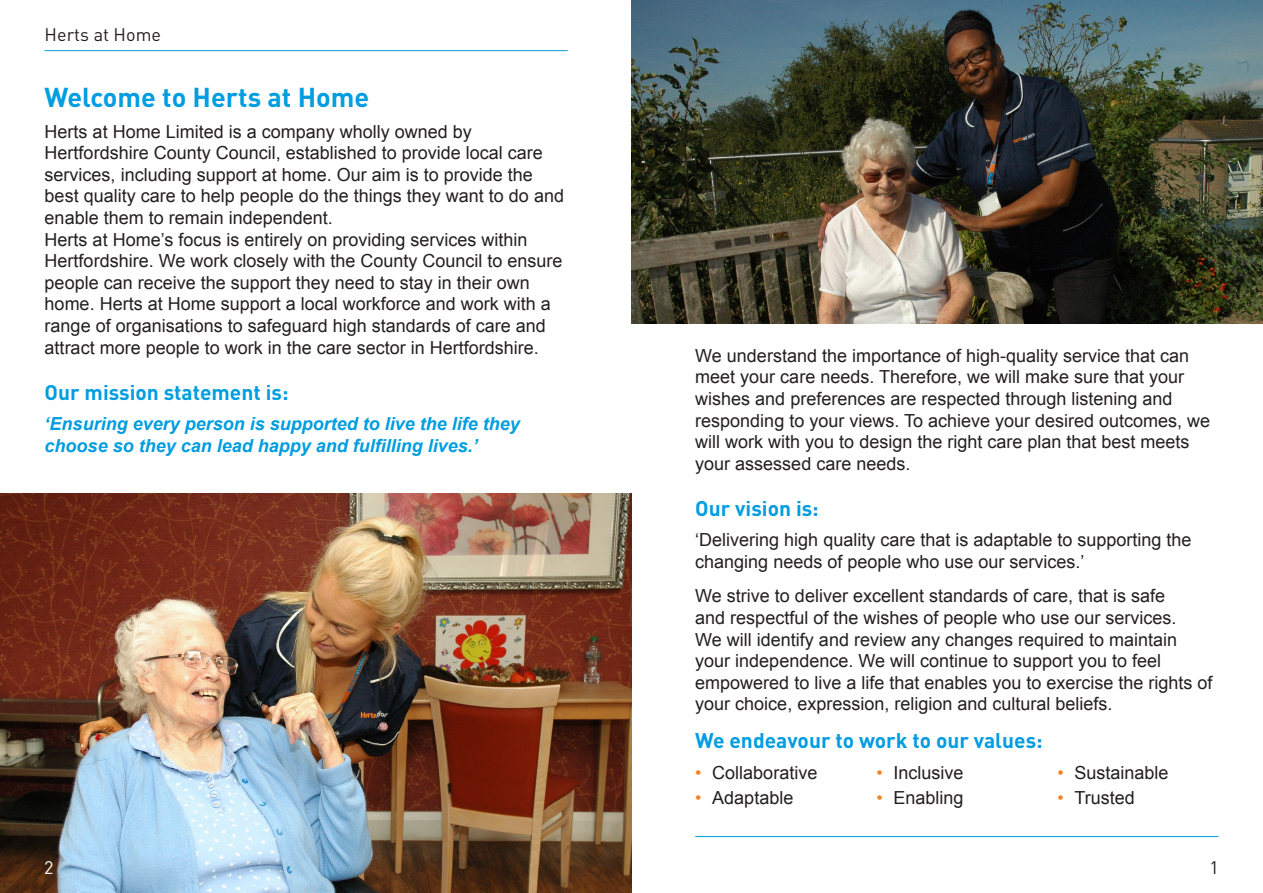
<style>
.page{position:relative;width:1263px;height:893px;background:#fff}
.page>*{position:absolute;margin:0;border:0;box-sizing:border-box;transform-origin:0 0}
.t1{font:700 27px "DIN";color:#009de0}
.t2{font:700 21px "DIN";color:#009de0}
.t3{font:18px/21.6px "Arial";color:#231f20}
.t4{font:italic 700 18px/21.6px "Arial";color:#009de0}
.t5{font:18px "DIN";color:#231f20}
.t6{font:18px "DIN";color:#fff}
.s1{color:#f58220}
</style>
<div class="page">
<hr style="left:45px;top:50px;width:523px;height:1px;background:#009de0">
<hr style="left:695px;top:836px;width:523px;height:1px;background:#009de0">
<img style="left:631px;top:0;width:632px;height:323px">
<img style="left:0;top:493px;width:631px;height:400px">
<p class="t5" style="left:45px;top:24px;width:118px">Herts at Home</p>
<h1 class="t1" style="left:45px;top:80px;width:326px">Welcome to Herts at Home</h1>
<p class="t3" style="left:45px;top:121px;width:521px">Herts at Home Limited is a company wholly owned by Hertfordshire County Council, established to provide local care services, including support at home. Our aim is to provide the best quality care to help people do the things they want to do and enable them to remain independent.<br>Herts at Home’s focus is entirely on providing services within Hertfordshire. We work closely with the County Council to ensure people can receive the support they need to stay in their own home. Herts at Home support a local workforce and work with a range of organisations to safeguard high standards of care and attract more people to work in the care sector in Hertfordshire.</p>
<p class="t2" style="left:45px;top:379px;width:245px">Our mission statement is:</p>
<p class="t4" style="left:45px;top:414px;width:477px">‘Ensuring every person is supported to live the life they choose so they can lead happy and fulfilling lives.’</p>
<p class="t6" style="left:44px;top:856px;width:11px">2</p>
<p class="t3" style="left:695px;top:345px;width:516px">We understand the importance of high-quality service that can meet your care needs. Therefore, we will make sure that your wishes and preferences are respected through listening and responding to your views. To achieve your desired outcomes, we will work with you to design the right care plan that best meets your assessed care needs.</p>
<p class="t2" style="left:695px;top:495px;width:125px">Our vision is:</p>
<p class="t3" style="left:695px;top:529px;width:498px">‘Delivering high quality care that is adaptable to supporting the changing needs of people who use our services.’</p>
<p class="t3" style="left:695px;top:585px;width:519px">We strive to deliver excellent standards of care, that is safe<br>and respectful of the wishes of people who use our services.<br>We will identify and review any changes required to maintain your independence. We will continue to support you to feel empowered to live a life that enables you to exercise the rights of your choice, expression, religion and cultural beliefs.</p>
<p class="t2" style="left:695px;top:727px;width:349px">We endeavour to work to our values:</p>
<p class="t3" style="left:695px;top:762px;width:124px"><span class="s1">•</span> Collaborative</p>
<p class="t3" style="left:695px;top:787px;width:100px"><span class="s1">•</span> Adaptable</p>
<p class="t3" style="left:1057px;top:762px;width:113px"><span class="s1">•</span> Sustainable</p>
<p class="t3" style="left:1057px;top:787px;width:79px"><span class="s1">•</span> Trusted</p>
<p class="t3" style="left:876px;top:762px;width:89px"><span class="s1">•</span> Inclusive</p>
<p class="t3" style="left:876px;top:787px;width:89px"><span class="s1">•</span> Enabling</p>
<p class="t5" style="left:1209px;top:856px;width:11px">1</p>
</div>
